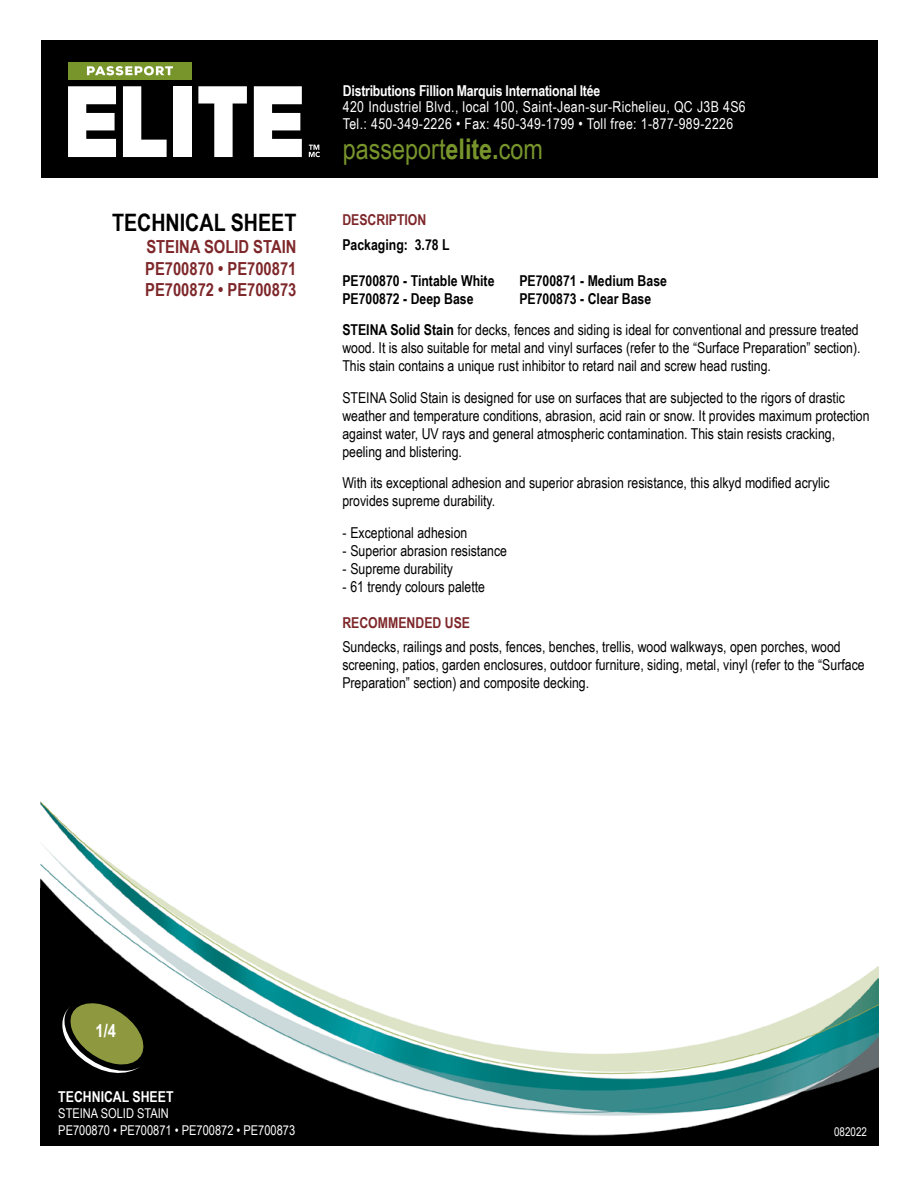
<style>
.page{position:relative;width:918px;height:1188px;background:#fff}
.page>*{position:absolute;margin:0;border:0;box-sizing:border-box;transform-origin:0 0}
.t1{font:28.5px "Arial Narrow";color:#78952c}
.t2{font:700 24px "Arial Narrow";color:#000}
.t3{font:700 18px/21.6px "Arial Narrow";color:#7e272a;text-align:justify}
.t4{font:700 18px "Arial Narrow";color:#fff}
.t5{font:15px/18px "Arial Narrow";color:#000}
.t6{font:15px/17.1px "Arial Narrow";letter-spacing:.025em;color:#fff}
.t7{font:700 15px "Arial Narrow";color:#000}
.t8{font:700 15px "Arial Narrow";letter-spacing:-.015em;color:#fff}
.t9{font:700 15px "Arial Narrow";color:#7e272a}
.t10{font:13.5px/16.2px "Arial Narrow";color:#fff}
.t11{font:12px "Arial Narrow";color:#fff}
.s1{font-weight:700}
</style>
<div class="page">
<img style="left:40px;top:801px;width:838px;height:345px">
<svg style="left:57px;top:1001px;width:91px;height:76px;background:#4e5229"></svg>
<div style="left:41px;top:41px;width:837px;height:137px;background:#000"></div>
<svg style="left:309px;top:145px;width:11px;height:12px"></svg>
<svg style="left:68px;top:86px;width:48px;height:71px;background:#d5d5d5"></svg>
<div style="left:173px;top:86px;width:19px;height:71px;background:#fff"></div>
<svg style="left:198px;top:86px;width:49px;height:71px"></svg>
<svg style="left:123px;top:86px;width:44px;height:71px"></svg>
<svg style="left:254px;top:86px;width:48px;height:71px;background:#d5d5d5"></svg>
<div style="left:68px;top:62px;width:124px;height:18px;background:#78952c"></div>
<svg style="left:87px;top:66px;width:86px;height:9px"></svg>
<h2 class="t2" style="left:112px;top:205px;width:186px">TECHNICAL SHEET</h2>
<p class="t3" style="left:145px;top:235px;width:153px">STEINA SOLID STAIN PE700870 • PE700871<br>PE700872 • PE700873</p>
<p class="t8" style="left:343px;top:79px;width:259px">Distributions Fillion Marquis International ltée</p>
<p class="t6" style="left:343px;top:98px;width:404px">420 Industriel Blvd., local 100, Saint-Jean-sur-Richelieu, QC J3B 4S6<br>Tel.: 450-349-2226 • Fax: 450-349-1799 • Toll free: 1-877-989-2226</p>
<h1 class="t1" style="left:343px;top:128px;width:202px">passeport<span class="s1">elite.</span>com</h1>
<p class="t9" style="left:342px;top:208px;width:86px">DESCRIPTION</p>
<p class="t7" style="left:342px;top:233px;width:109px">Packaging: 3.78 L</p>
<p class="t7" style="left:342px;top:269px;width:154px">PE700870 - Tintable White</p>
<p class="t7" style="left:519px;top:269px;width:149px">PE700871 - Medium Base</p>
<p class="t7" style="left:342px;top:287px;width:133px">PE700872 - Deep Base</p>
<p class="t5" style="left:342px;top:282px;width:518px;line-height:31.5px;text-indent:177px"><span class="s1">PE700873 - Clear Base<br>STEINA Solid Stain</span> for decks, fences and siding is ideal for conventional and pressure treated</p>
<p class="t5" style="left:342px;top:338px;width:520px">wood. It is also suitable for metal and vinyl surfaces (refer to the “Surface Preparation” section).<br>This stain contains a unique rust inhibitor to retard nail and screw head rusting.</p>
<p class="t5" style="left:342px;top:388px;width:529px">STEINA Solid Stain is designed for use on surfaces that are subjected to the rigors of drastic weather and temperature conditions, abrasion, acid rain or snow. It provides maximum protection against water, UV rays and general atmospheric contamination. This stain resists cracking, peeling and blistering.</p>
<p class="t5" style="left:342px;top:473px;width:489px">With its exceptional adhesion and superior abrasion resistance, this alkyd modified acrylic provides supreme durability.</p>
<p class="t5" style="left:342px;top:523px;width:127px">- Exceptional adhesion</p>
<p class="t5" style="left:342px;top:541px;width:166px">- Superior abrasion resistance</p>
<p class="t5" style="left:342px;top:559px;width:112px">- Supreme durability</p>
<p class="t5" style="left:342px;top:577px;width:144px">- 61 trendy colours palette</p>
<p class="t9" style="left:342px;top:611px;width:129px">RECOMMENDED USE</p>
<p class="t5" style="left:342px;top:637px;width:524px">Sundecks, railings and posts, fences, benches, trellis, wood walkways, open porches, wood screening, patios, garden enclosures, outdoor furniture, siding, metal, vinyl (refer to the “Surface<br>Preparation” section) and composite decking.</p>
<p class="t4" style="left:95px;top:1017px;width:22px">1/4</p>
<p class="t8" style="left:58px;top:1086px;width:117px">TECHNICAL SHEET</p>
<p class="t10" style="left:58px;top:1105px;width:238px">STEINA SOLID STAIN<br>PE700870 • PE700871 • PE700872 • PE700873</p>
<p class="t11" style="left:834px;top:1123px;width:34px">082022</p>
</div>
